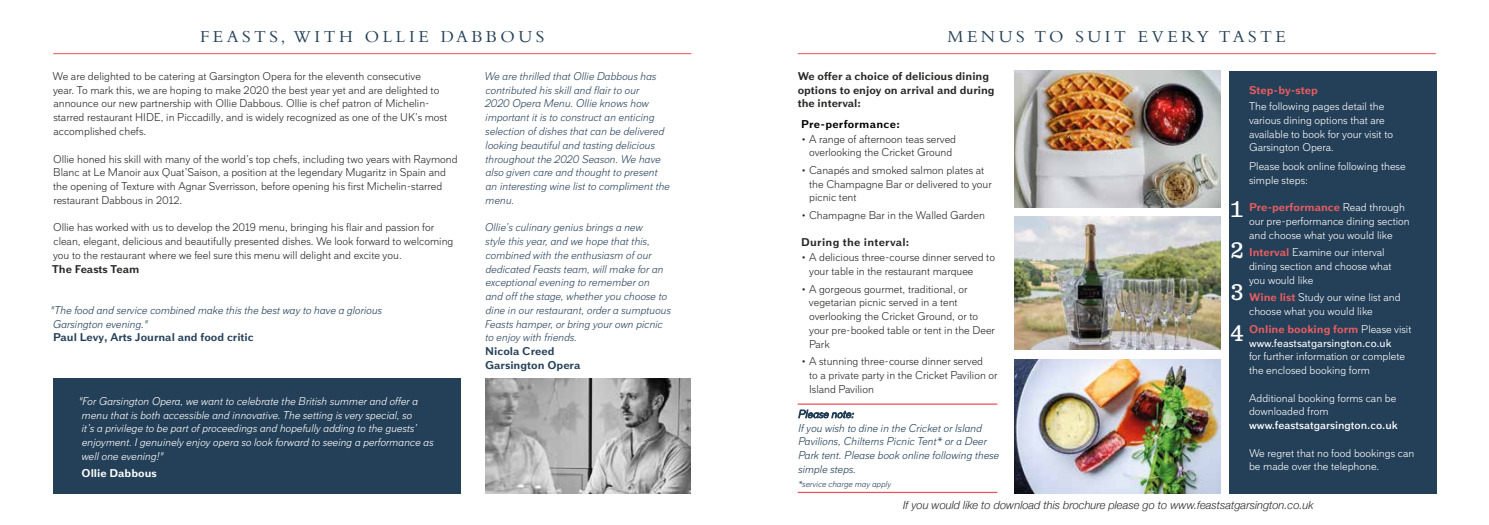
<style>
.page{position:relative;width:1489px;height:525px;background:#fff}
.page>*{position:absolute;margin:0;border:0;box-sizing:border-box;transform-origin:0 0}
.t1{font:22.5px/41.5px "Clarendon Text Pro";color:#fff;text-align:justify}
.t2{font:17.5px "Bembo";letter-spacing:.2em;color:#244058}
.t3{font:300 11.25px/13.8px "Armitage";color:#282827}
.t4{font:italic 300 11.25px/13.8px "Armitage";color:#2d465d}
.t5{font:300 11.25px/13.8px "Armitage";color:#fff}
.t6{font:italic 300 11.25px/13.8px "Armitage";color:#fff}
.t7{font:italic 300 11.25px/13.8px "Armitage";color:#244058}
.t8{font:700 11.25px/13.8px "Armitage";color:#282827}
.t9{font:italic 300 11.25px "Helvetica Neue";color:#282827}
.t10{font:700 11.25px/13.8px "Armitage";color:#244058}
.t11{font:11.25px/13.8px "Armitage";color:#fff}
.t12{font:600 11.25px "Armitage";color:#fff}
.t13{font:700 11.25px "Armitage";letter-spacing:.025em;color:#282827}
.t14{font:700 11.25px "Armitage";letter-spacing:.025em;color:#000}
.t15{font:700 11.25px "Armitage";color:#fff}
.t16{font:700 11.25px "Armitage";color:#eb5c61}
.t17{font:italic 300 8.75px "Armitage";color:#244058}
.s1{font-weight:700;color:#eb5c61}
.s2{font-weight:300}
</style>
<div class="page">
<div style="left:1229px;top:71px;width:207px;height:422px;background:#244058"></div>
<hr style="left:53px;top:53px;width:638px;height:1px;background:#ea515a">
<hr style="left:797px;top:53px;width:638px;height:1px;background:#ea515a">
<div style="left:53px;top:378px;width:407px;height:115px;background:#244058"></div>
<img style="left:485px;top:378px;width:205px;height:115px">
<img style="left:1014px;top:359px;width:206px;height:134px">
<img style="left:1014px;top:71px;width:206px;height:136px">
<img style="left:1014px;top:216px;width:206px;height:133px">
<svg style="left:798px;top:409px;width:55px;height:9px"></svg>
<hr style="left:797px;top:403px;width:200px;height:1px;background:#ea515a">
<hr style="left:797px;top:491px;width:200px;height:2px;background:#ea515a">
<h2 class="t2" style="left:200px;top:26px;width:346px">FEASTS, WITH OLLIE DABBOUS</h2>
<h2 class="t2" style="left:947px;top:26px;width:340px">MENUS TO SUIT EVERY TASTE</h2>
<p class="t3" style="left:53px;top:69px;width:396px">We are delighted to be catering at Garsington Opera for the eleventh consecutive<br>year. To mark this, we are hoping to make 2020 the best year yet and are delighted to announce our new partnership with Ollie Dabbous. Ollie is chef patron of Michelin&shy;starred restaurant HIDE, in Piccadilly, and is widely recognized as one of the UK’s most accomplished chefs.</p>
<p class="t3" style="left:53px;top:151px;width:406px">Ollie honed his skill with many of the world’s top chefs, including two years with Raymond Blanc at Le Manoir aux Quat’Saison, a position at the legendary Mugaritz in Spain and the opening of Texture with Agnar Sverrisson, before opening his first Michelin-starred restaurant Dabbous in 2012.</p>
<p class="t3" style="left:53px;top:220px;width:402px">Ollie has worked with us to develop the 2019 menu, bringing his flair and passion for clean, elegant, delicious and beautifully presented dishes. We look forward to welcoming you to the restaurant where we feel sure this menu will delight and excite you.</p>
<p class="t8" style="left:52px;top:261px;width:89px">The Feasts Team</p>
<p class="t7" style="left:50px;top:303px;width:333px">"The food and service combined make this the best way to have a glorious<br>Garsington evening."</p>
<p class="t10" style="left:53px;top:330px;width:202px">Paul Levy, Arts Journal and food critic</p>
<p class="t8" style="left:797px;top:69px;width:198px">We offer a choice of delicious dining options to enjoy on arrival and during the interval:</p>
<p class="t14" style="left:801px;top:117px;width:100px">Pre-performance:</p>
<p class="t3" style="left:801px;top:131px;width:156px;text-align:center">• A range of afternoon teas served overlooking the Cricket Ground</p>
<p class="t3" style="left:809px;top:163px;width:184px;text-indent:-8px">• Canapés and smoked salmon plates at the Champagne Bar or delivered to your picnic tent</p>
<p class="t3" style="left:801px;top:208px;width:185px">• Champagne Bar in the Walled Garden</p>
<p class="t13" style="left:801px;top:236px;width:110px">During the interval:</p>
<p class="t3" style="left:809px;top:250px;width:187px;text-indent:-8px">• A delicious three-course dinner served to your table in the restaurant marquee</p>
<p class="t3" style="left:809px;top:281px;width:187px;text-indent:-8px">• A gorgeous gourmet, traditional, or vegetarian picnic served in a tent overlooking the Cricket Ground, or to your pre-booked table or tent in the Deer<br>Park</p>
<p class="t3" style="left:809px;top:354px;width:190px;text-indent:-8px">• A stunning three-course dinner served<br>to a private party in the Cricket Pavilion or<br>Island Pavilion</p>
<p class="t7" style="left:797px;top:406px;width:202px">Please note:<br>If you wish to dine in the Cricket or Island<br>Pavilions, Chilterns Picnic Tent* or a Deer<br>Park tent. Please book online following these simple steps.</p>
<p class="t17" style="left:797px;top:478px;width:95px">*service charge may apply</p>
<p class="t4" style="left:484px;top:69px;width:187px">We are thrilled that Ollie Dabbous has contributed his skill and flair to our<br>2020 Opera Menu. Ollie knows how important it is to construct an enticing selection of dishes that can be delivered looking beautiful and tasting delicious throughout the 2020 Season. We have also given care and thought to present an interesting wine list to compliment the menu.</p>
<p class="t4" style="left:484px;top:220px;width:187px">Ollie’s culinary genius brings a new<br>style this year, and we hope that this, combined with the enthusiasm of our dedicated Feasts team, will make for an exceptional evening to remember on<br>and off the stage, whether you choose to dine in our restaurant, order a sumptuous Feasts hamper, or bring your own picnic to enjoy with friends.</p>
<p class="t10" style="left:485px;top:344px;width:97px">Nicola Creed<br>Garsington Opera</p>
<p class="t16" style="left:1248px;top:83px;width:70px">Step-by-step</p>
<p class="t5" style="left:1248px;top:99px;width:145px">The following pages detail the various dining options that are available to book for your visit to<br>Garsington Opera.</p>
<p class="t5" style="left:1248px;top:159px;width:158px">Please book online following these simple steps:</p>
<p class="t5" style="left:1248px;top:200px;width:162px"><span class="s1">Pre-performance</span> Read through our pre-performance dining section and choose what you would like</p>
<p class="t5" style="left:1248px;top:245px;width:144px"><span class="s1">Interval</span> Examine our interval dining section and choose what you would like</p>
<p class="t5" style="left:1248px;top:290px;width:153px"><span class="s1">Wine list</span> Study our wine list and choose what you would like</p>
<p class="t11" style="left:1248px;top:321px;width:164px"><span class="s1">Online booking form</span> <span class="s2">Please visit </span>www.feastsatgarsington.co.uk</p>
<p class="t5" style="left:1248px;top:349px;width:157px">for further information or complete the enclosed booking form</p>
<p class="t5" style="left:1248px;top:390px;width:149px">Additional booking forms can be downloaded from</p>
<p class="t12" style="left:1248px;top:418px;width:150px">www.feastsatgarsington.co.uk</p>
<p class="t5" style="left:1248px;top:445px;width:167px">We regret that no food bookings can be made over the telephone.</p>
<h1 class="t1" style="left:1230px;top:189px;width:15px">1<br>2<br>3<br>4</h1>
<p class="t6" style="left:78px;top:393px;width:356px">"For Garsington Opera, we want to celebrate the British summer and offer a menu that is both accessible and innovative. The setting is very special, so<br>it’s a privilege to be part of proceedings and hopefully adding to the guests’ enjoyment. I genuinely enjoy opera so look forward to seeing a performance as well one evening!"</p>
<p class="t15" style="left:81px;top:466px;width:77px">Ollie Dabbous</p>
<p class="t9" style="left:903px;top:496px;width:412px">If you would like to download this brochure please go to www.feastsatgarsington.co.uk</p>
</div>
